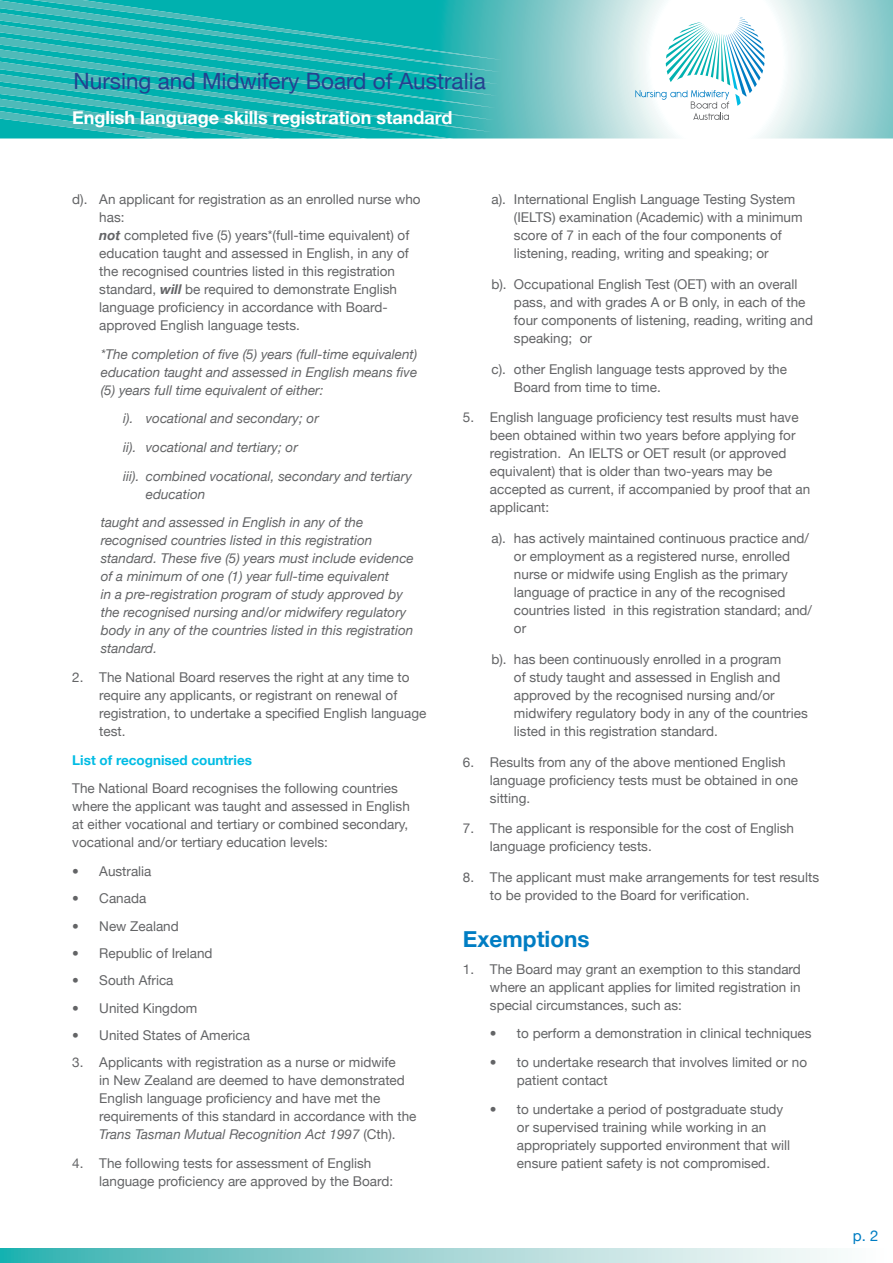
<style>
.page{position:relative;width:893px;height:1263px;background:#fff}
.page>*{position:absolute;margin:0;border:0;box-sizing:border-box;transform-origin:0 0}
.t1{font:22.5px "Helvetica Neue";color:#25408f}
.t2{font:700 22.5px "Helvetica Neue";color:#007dc3}
.t3{font:700 18px "Helvetica Neue";color:#fff}
.t4{font:15px "Helvetica Neue";color:#007dc3}
.t5{font:13.5px/18px "Helvetica Neue";color:#636466}
.t6{font:italic 13.5px/18px "Helvetica Neue";color:#636466}
.t7{font:700 13.5px "Helvetica Neue";color:#00bce4}
.s1{font-weight:700;font-style:italic}
.s2{font-style:italic}
</style>
<div class="page">
<svg style="left:502px;top:0;width:391px;height:138px"></svg>
<svg style="left:0;top:0;width:502px;height:139px;background:#22b6b4"></svg>
<svg style="left:0;top:1248px;width:834px;height:15px;background:#9ad4d4"></svg>
<svg style="left:635px;top:17px;width:130px;height:103px"></svg>
<h1 class="t1" style="left:74px;top:68px;width:414px">Nursing and Midwifery Board of Australia</h1>
<h2 class="t3" style="left:72px;top:106px;width:382px">English language skills registration standard</h2>
<p class="t5" style="left:99px;top:190px;width:323px;text-indent:-27px">d). An applicant for registration as an enrolled nurse who has:<br><span class="s1">not</span> completed five (5) years*(full-time equivalent) of education taught and assessed in English, in any of the recognised countries listed in this registration standard, <span class="s1">will</span> be required to demonstrate English language proficiency in accordance with Board&shy;approved English language tests.</p>
<p class="t6" style="left:101px;top:345px;width:318px;text-align:justify">*The completion of five (5) years (full-time equivalent) education taught and assessed in English means five (5) years full time equivalent of either:</p>
<p class="t6" style="left:123px;top:404px;width:290px;line-height:28.7px">i). vocational and secondary; or<br>ii). vocational and tertiary; or<br>iii). combined vocational, secondary and tertiary</p>
<p class="t6" style="left:101px;top:479px;width:264px;line-height:28.7px;text-indent:45px">education<br>taught and assessed in English in any of the</p>
<p class="t6" style="left:101px;top:531px;width:315px">recognised countries listed in this registration standard. These five (5) years must include evidence of a minimum of one (1) year full-time equivalent<br>in a pre-registration program of study approved by the recognised nursing and/or midwifery regulatory body in any of the countries listed in this registration standard.</p>
<p class="t5" style="left:99px;top:668px;width:329px;text-indent:-27px">2. The National Board reserves the right at any time to require any applicants, or registrant on renewal of registration, to undertake a specified English language test.</p>
<p class="t7" style="left:72px;top:751px;width:181px">List of recognised countries</p>
<p class="t5" style="left:72px;top:779px;width:339px">The National Board recognises the following countries where the applicant was taught and assessed in English at either vocational and tertiary or combined secondary, vocational and/or tertiary education levels:</p>
<p class="t5" style="left:72px;top:862px;width:81px">• Australia</p>
<p class="t5" style="left:72px;top:889px;width:76px">• Canada</p>
<p class="t5" style="left:72px;top:917px;width:108px">• New Zealand</p>
<p class="t5" style="left:72px;top:944px;width:142px">• Republic of Ireland</p>
<p class="t5" style="left:72px;top:971px;width:103px">• South Africa</p>
<p class="t5" style="left:72px;top:999px;width:127px">• United Kingdom</p>
<p class="t5" style="left:72px;top:1026px;width:179px">• United States of America</p>
<p class="t5" style="left:99px;top:1053px;width:319px;text-indent:-27px">3. Applicants with registration as a nurse or midwife<br>in New Zealand are deemed to have demonstrated English language proficiency and have met the requirements of this standard in accordance with the <span class="s2">Trans Tasman Mutual Recognition Act 1997</span> (Cth).</p>
<p class="t5" style="left:99px;top:1154px;width:295px;text-indent:-27px">4. The following tests for assessment of English language proficiency are approved by the Board:</p>
<p class="t5" style="left:514px;top:190px;width:290px;text-indent:-23px">a). International English Language Testing System (IELTS) examination (Academic) with a minimum score of 7 in each of the four components of listening, reading, writing and speaking; or</p>
<p class="t5" style="left:514px;top:275px;width:301px;text-indent:-23px">b). Occupational English Test (OET) with an overall pass, and with grades A or B only, in each of the four components of listening, reading, writing and speaking; or</p>
<p class="t5" style="left:514px;top:360px;width:275px;text-indent:-23px">c). other English language tests approved by the<br>Board from time to time.</p>
<p class="t5" style="left:490px;top:408px;width:322px;text-indent:-27px">5. English language proficiency test results must have been obtained within two years before applying for registration. An IELTS or OET result (or approved equivalent) that is older than two-years may be accepted as current, if accompanied by proof that an applicant:</p>
<p class="t5" style="left:514px;top:529px;width:300px;text-indent:-23px">a). has actively maintained continuous practice and/ or employment as a registered nurse, enrolled nurse or midwife using English as the primary language of practice in any of the recognised countries listed in this registration standard; and/ or</p>
<p class="t5" style="left:514px;top:650px;width:295px;text-indent:-23px">b). has been continuously enrolled in a program<br>of study taught and assessed in English and approved by the recognised nursing and/or midwifery regulatory body in any of the countries listed in this registration standard.</p>
<p class="t5" style="left:490px;top:753px;width:310px;text-indent:-27px">6. Results from any of the above mentioned English language proficiency tests must be obtained in one sitting.</p>
<p class="t5" style="left:490px;top:819px;width:306px;text-indent:-27px">7. The applicant is responsible for the cost of English language proficiency tests.</p>
<p class="t5" style="left:490px;top:868px;width:331px;text-indent:-27px">8. The applicant must make arrangements for test results to be provided to the Board for verification.</p>
<h1 class="t2" style="left:463px;top:925px;width:128px">Exemptions</h1>
<p class="t5" style="left:490px;top:960px;width:312px;text-align:justify;text-indent:-27px">1. The Board may grant an exemption to this standard where an applicant applies for limited registration in special circumstances, such as:</p>
<p class="t5" style="left:490px;top:1024px;width:323px">• to perform a demonstration in clinical techniques</p>
<p class="t5" style="left:517px;top:1053px;width:292px;text-indent:-27px">• to undertake research that involves limited or no patient contact</p>
<p class="t5" style="left:517px;top:1099px;width:275px;text-indent:-27px">• to undertake a period of postgraduate study or supervised training while working in an appropriately supported environment that will ensure patient safety is not compromised.</p>
<p class="t4" style="left:853px;top:1227px;width:27px">p. 2</p>
</div>
